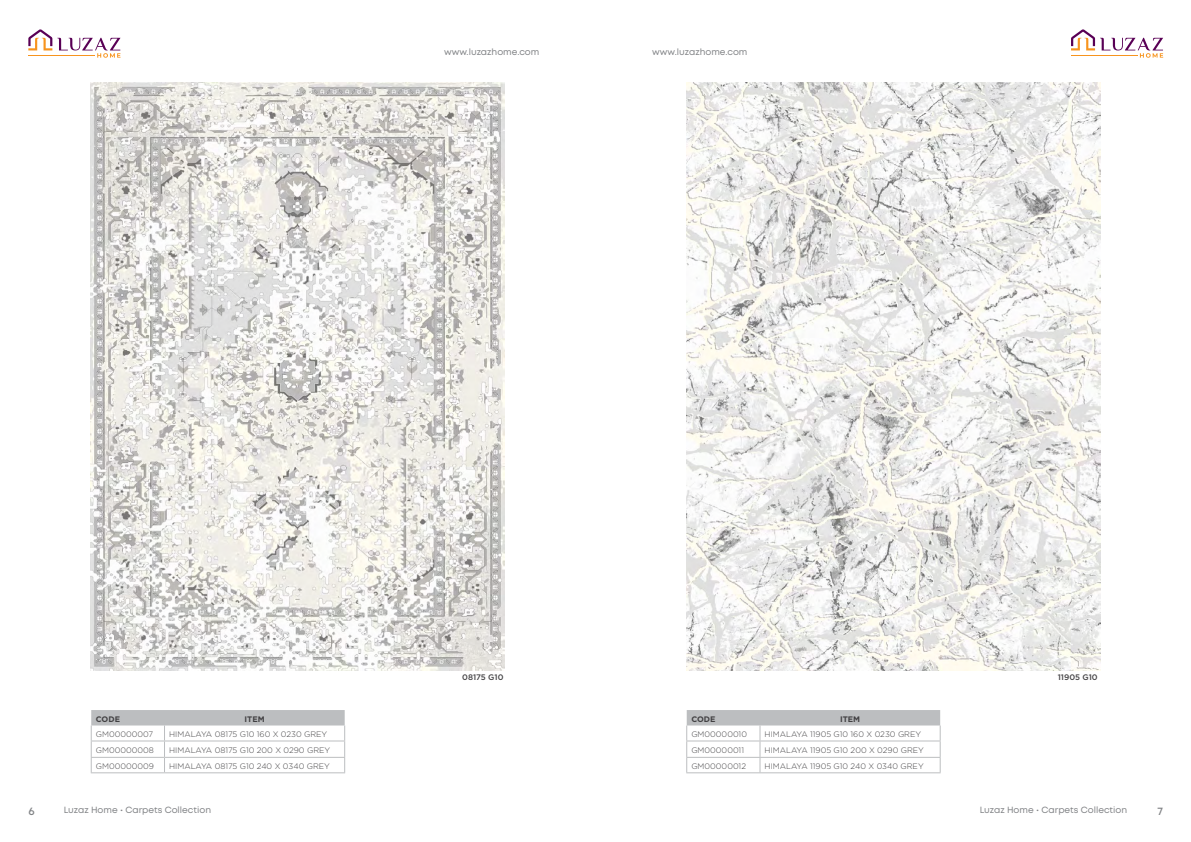
<style>
.page{position:relative;width:1191px;height:842px;background:#fff}
.page>*{position:absolute;margin:0;border:0;box-sizing:border-box;transform-origin:0 0}
.t1{font:600 11px "Mont";color:#808285}
.t2{font:9px "Mont";color:#808285}
.t3{font:300 8px "Gotham";color:#414042}
.t4{font:700 8px "Gotham";color:#414042}
.t5{font:500 8px "Gotham";color:#414042}
</style>
<div class="page">
<svg style="left:28px;top:29px;width:92px;height:29px"></svg>
<hr style="left:28px;top:55px;width:67px;height:1px;background:#f7941e">
<svg style="left:1071px;top:29px;width:92px;height:29px"></svg>
<hr style="left:1071px;top:55px;width:66px;height:1px;background:#f7941e">
<img style="left:91px;top:82px;width:414px;height:588px">
<img style="left:686px;top:82px;width:414px;height:588px">
<svg style="left:91px;top:710px;width:254px;height:62px"></svg>
<hr style="left:91px;top:772px;width:73px;height:1px;background:#bcbec0">
<hr style="left:164px;top:772px;width:181px;height:1px;background:#bcbec0">
<svg style="left:686px;top:710px;width:254px;height:62px"></svg>
<hr style="left:686px;top:772px;width:74px;height:1px;background:#bcbec0">
<hr style="left:760px;top:772px;width:180px;height:1px;background:#bcbec0">
<p class="t2" style="left:444px;top:46px;width:97px">www.luzazhome.com</p>
<p class="t2" style="left:652px;top:46px;width:97px">www.luzazhome.com</p>
<p class="t4" style="left:96px;top:715px;width:26px">CODE</p>
<p class="t4" style="left:244px;top:715px;width:22px">ITEM</p>
<p class="t3" style="left:96px;top:730px;width:59px">GM00000007</p>
<p class="t3" style="left:169px;top:730px;width:160px">HIMALAYA 08175 G10 160 X 0230 GREY</p>
<p class="t3" style="left:96px;top:746px;width:60px">GM00000008</p>
<p class="t3" style="left:169px;top:746px;width:162px">HIMALAYA 08175 G10 200 X 0290 GREY</p>
<p class="t3" style="left:96px;top:762px;width:60px">GM00000009</p>
<p class="t3" style="left:169px;top:762px;width:162px">HIMALAYA 08175 G10 240 X 0340 GREY</p>
<p class="t5" style="left:462px;top:672px;width:43px">08175 G10</p>
<p class="t5" style="left:1057px;top:672px;width:41px">11905 G10</p>
<p class="t4" style="left:691px;top:715px;width:26px">CODE</p>
<p class="t4" style="left:840px;top:715px;width:22px">ITEM</p>
<p class="t3" style="left:691px;top:730px;width:57px">GM00000010</p>
<p class="t3" style="left:764px;top:730px;width:158px">HIMALAYA 11905 G10 160 X 0230 GREY</p>
<p class="t3" style="left:691px;top:746px;width:54px">GM00000011</p>
<p class="t3" style="left:764px;top:746px;width:161px">HIMALAYA 11905 G10 200 X 0290 GREY</p>
<p class="t3" style="left:691px;top:762px;width:56px">GM00000012</p>
<p class="t3" style="left:764px;top:762px;width:161px">HIMALAYA 11905 G10 240 X 0340 GREY</p>
<h1 class="t1" style="left:28px;top:803px;width:8px">6</h1>
<p class="t2" style="left:64px;top:804px;width:149px">Luzaz Home • Carpets Collection</p>
<p class="t2" style="left:980px;top:804px;width:149px">Luzaz Home • Carpets Collection</p>
<h1 class="t1" style="left:1157px;top:803px;width:7px">7</h1>
</div>
